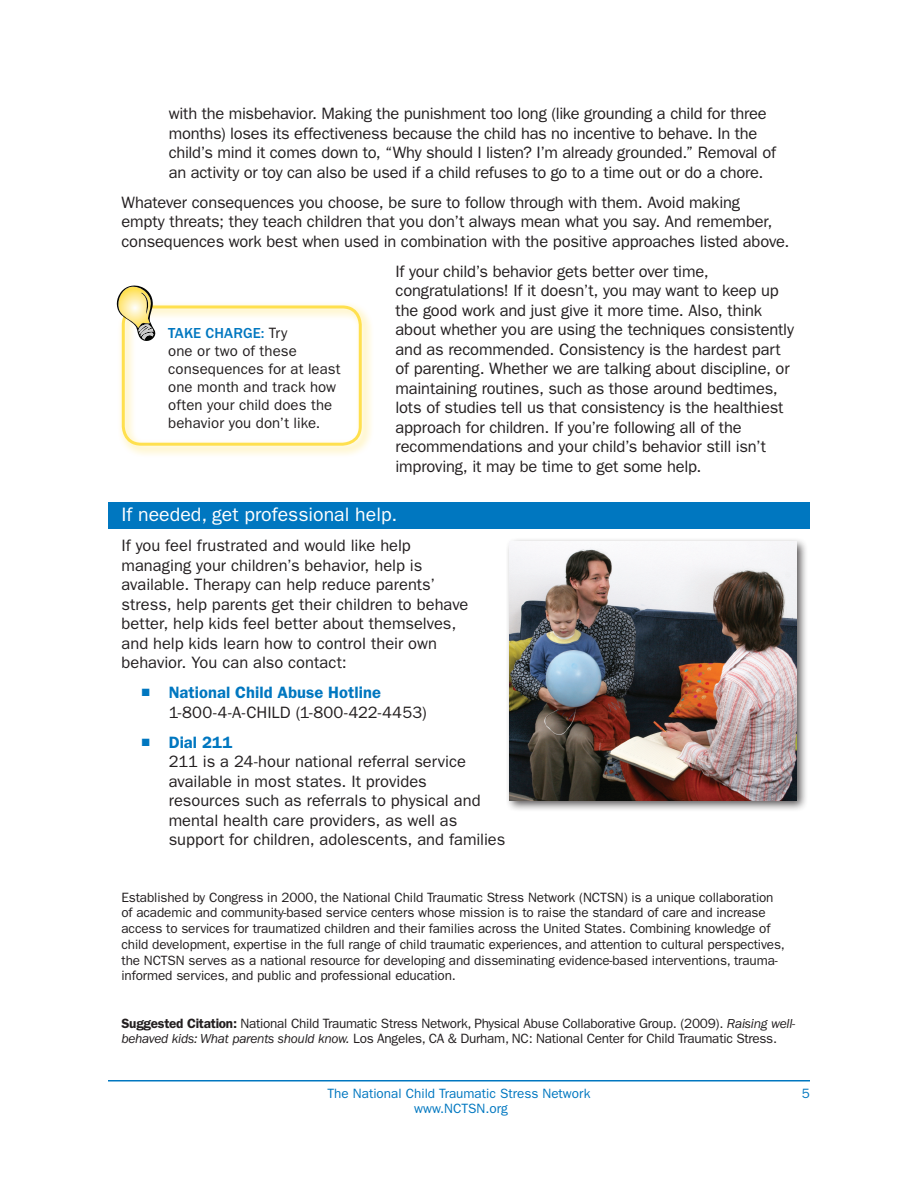
<style>
.page{position:relative;width:918px;height:1188px;background:#fff}
.page>*{position:absolute;margin:0;border:0;box-sizing:border-box;transform-origin:0 0}
.t1{font:19.5px "ITC Franklin Gothic Std";color:#fff}
.t2{font:16.5px/19.5px "ITC Franklin Gothic Std";letter-spacing:-.01em;color:#231f20}
.t3{font:16.5px/19.5px "ITC Franklin Gothic Std";letter-spacing:.01em;color:#231f20}
.t4{font:15px/18px "ITC Franklin Gothic Std";letter-spacing:.005em;color:#231f20}
.t5{font:13.5px/15.8px "ITC Franklin Gothic Std";letter-spacing:-.01em;color:#231f20}
.t6{font:13.5px "ITC Franklin Gothic Std";color:#0077c0}
.s1{color:#0077c0}
.s2{font-weight:600;color:#0077c0}
.s3{font-weight:500;color:#0077c0}
.s4{font-weight:600}
.s5{font-style:italic}
</style>
<div class="page">
<div style="left:108px;top:502px;width:702px;height:27px;background:#0077c0"></div>
<div style="left:117px;top:301px;width:257px;height:157px;background:#ffe04e;opacity:.75"></div>
<div style="left:122px;top:305px;width:240px;height:141px;border:3px solid #ffe04e;border-radius:18px"></div>
<svg style="left:116px;top:285px;width:41px;height:58px"></svg>
<div style="left:506px;top:537px;width:302px;height:275px;background:#231f20;opacity:.75"></div>
<img style="left:510px;top:542px;width:286px;height:258px">
<hr style="left:108px;top:1080px;width:702px;height:2px;background:#0077c0">
<p class="t2" style="left:169px;top:104px;width:609px">with the misbehavior. Making the punishment too long (like grounding a child for three months) loses its effectiveness because the child has no incentive to behave. In the child’s mind it comes down to, “Why should I listen? I’m already grounded.” Removal of an activity or toy can also be used if a child refuses to go to a time out or do a chore.</p>
<p class="t2" style="left:121px;top:193px;width:669px">Whatever consequences you choose, be sure to follow through with them. Avoid making<br>empty threats; they teach children that you don’t always mean what you say. And remember, consequences work best when used in combination with the positive approaches listed above.</p>
<p class="t2" style="left:396px;top:262px;width:400px">If your child’s behavior gets better over time, congratulations! If it doesn’t, you may want to keep up the good work and just give it more time. Also, think about whether you are using the techniques consistently and as recommended. Consistency is the hardest part of parenting. Whether we are talking about discipline, or maintaining routines, such as those around bedtimes, lots of studies tell us that consistency is the healthiest approach for children. If you’re following all of the recommendations and your child’s behavior still isn’t improving, it may be time to get some help.</p>
<p class="t1" style="left:122px;top:503px;width:277px">If needed, get professional help.</p>
<p class="t2" style="left:122px;top:536px;width:349px">If you feel frustrated and would like help managing your children’s behavior, help is available. Therapy can help reduce parents’ stress, help parents get their children to behave better, help kids feel better about themselves, and help kids learn how to control their own behavior. You can also contact:</p>
<p class="t3" style="left:169px;top:683px;width:259px;text-indent:-27px"><span class="s1">■</span> <span class="s2">National Child Abuse Hotline<br></span>1-800-4-A-CHILD (1-800-422-4453)</p>
<p class="t2" style="left:169px;top:733px;width:338px;text-indent:-27px"><span class="s1">■</span> <span class="s2">Dial 211<br></span>211 is a 24-hour national referral service available in most states. It provides<br>resources such as referrals to physical and mental health care providers, as well as support for children, adolescents, and families</p>
<p class="t4" style="left:168px;top:325px;width:174px"><span class="s3">TAKE CHARGE:</span> Try<br>one or two of these consequences for at least one month and track how often your child does the behavior you don’t like.</p>
<p class="t5" style="left:122px;top:889px;width:665px">Established by Congress in 2000, the National Child Traumatic Stress Network (NCTSN) is a unique collaboration of academic and community-based service centers whose mission is to raise the standard of care and increase access to services for traumatized children and their families across the United States. Combining knowledge of child development, expertise in the full range of child traumatic experiences, and attention to cultural perspectives, the NCTSN serves as a national resource for developing and disseminating evidence-based interventions, trauma&shy;informed services, and public and professional education.</p>
<p class="t5" style="left:122px;top:1015px;width:675px"><span class="s4">Suggested Citation:</span> National Child Traumatic Stress Network, Physical Abuse Collaborative Group. (2009). <span class="s5">Raising well&shy;behaved kids: What parents should know.</span> Los Angeles, CA &amp; Durham, NC: National Center for Child Traumatic Stress.</p>
<p class="t6" style="left:328px;top:1085px;width:264px">The National Child Traumatic Stress Network</p>
<p class="t6" style="left:802px;top:1085px;width:10px">5</p>
<p class="t6" style="left:414px;top:1101px;width:95px">www.NCTSN.org</p>
</div>
